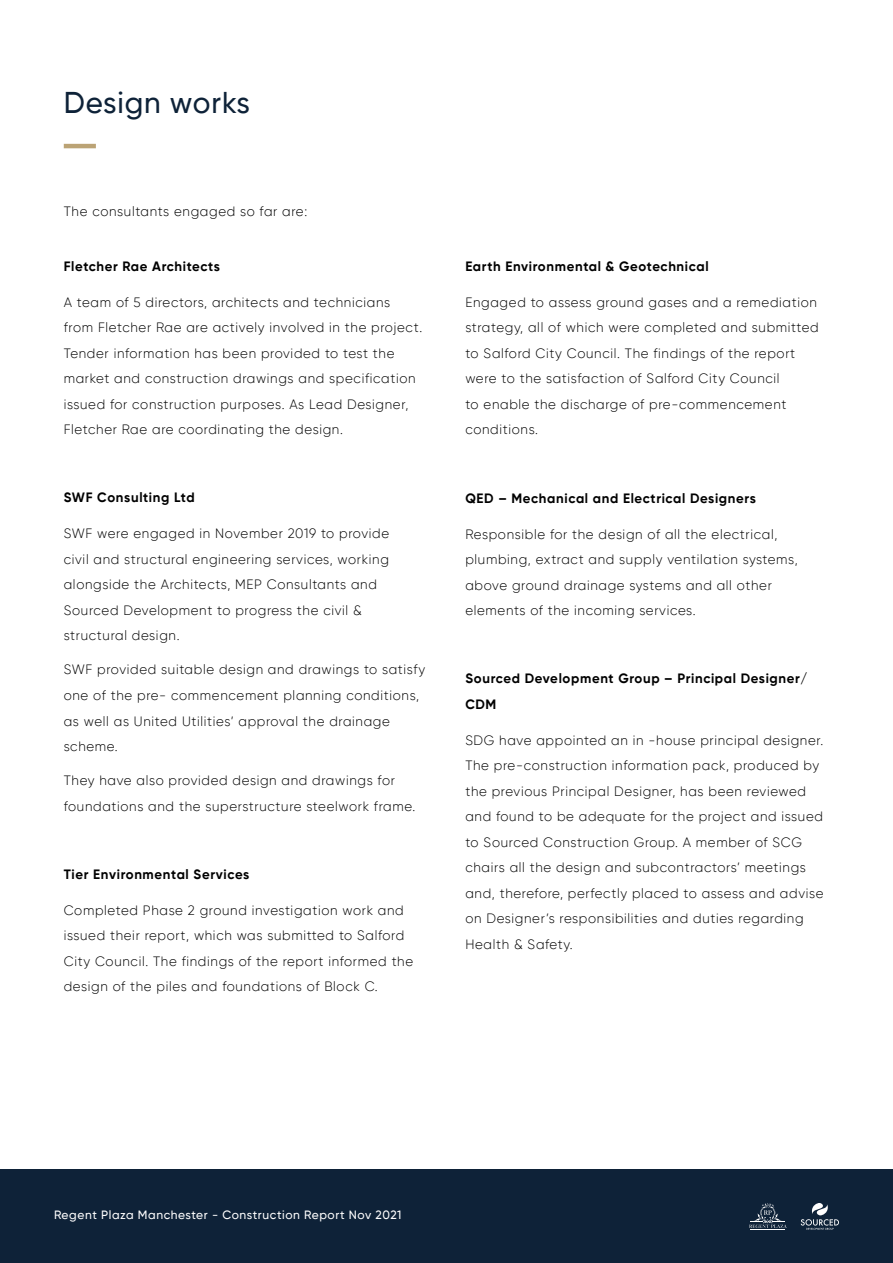
<style>
.page{position:relative;width:893px;height:1263px;background:#fff}
.page>*{position:absolute;margin:0;border:0;box-sizing:border-box;transform-origin:0 0}
.t1{font:500 30px "Gilroy";letter-spacing:.03em;color:#0e2238}
.t2{font:300 13.5px/25.5px "Gilroy";letter-spacing:.05em;color:#000}
.t3{font:700 13.5px/25.5px "Gilroy";letter-spacing:.05em;color:#000}
.t4{font:500 12px "Gilroy";letter-spacing:.05em;color:#fff}
</style>
<div class="page">
<div style="left:0;top:1169px;width:893px;height:94px;background:#0e2238"></div>
<hr style="left:751px;top:1230px;width:34px;height:1px;background:#fff">
<hr style="left:751px;top:1229px;width:34px;height:1px;background:#fff">
<svg style="left:749px;top:1203px;width:38px;height:25px"></svg>
<svg style="left:801px;top:1203px;width:38px;height:27px"></svg>
<hr style="left:64px;top:144px;width:32px;height:4px;background:#bba375">
<h1 class="t1" style="left:64px;top:84px;width:188px">Design works</h1>
<p class="t2" style="left:64px;top:198px;width:245px">The consultants engaged so far are:</p>
<p class="t3" style="left:64px;top:253px;width:158px">Fletcher Rae Architects</p>
<p class="t2" style="left:64px;top:289px;width:360px">A team of 5 directors, architects and technicians from Fletcher Rae are actively involved in the project.<br>Tender information has been provided to test the market and construction drawings and specification issued for construction purposes. As Lead Designer, Fletcher Rae are coordinating the design.</p>
<p class="t3" style="left:64px;top:485px;width:132px">SWF Consulting Ltd</p>
<p class="t2" style="left:64px;top:521px;width:327px">SWF were engaged in November 2019 to provide civil and structural engineering services, working alongside the Architects, MEP Consultants and Sourced Development to progress the civil &amp; structural design.</p>
<p class="t2" style="left:64px;top:657px;width:363px">SWF provided suitable design and drawings to satisfy one of the pre- commencement planning conditions, as well as United Utilities’ approval the drainage scheme.</p>
<p class="t2" style="left:64px;top:767px;width:353px">They have also provided design and drawings for foundations and the superstructure steelwork frame.</p>
<p class="t3" style="left:64px;top:861px;width:187px">Tier Environmental Services</p>
<p class="t2" style="left:64px;top:897px;width:351px">Completed Phase 2 ground investigation work and issued their report, which was submitted to Salford City Council. The findings of the report informed the design of the piles and foundations of Block C.</p>
<p class="t3" style="left:465px;top:253px;width:245px">Earth Environmental &amp; Geotechnical</p>
<p class="t2" style="left:465px;top:289px;width:355px">Engaged to assess ground gases and a remediation strategy, all of which were completed and submitted to Salford City Council. The findings of the report were to the satisfaction of Salford City Council<br>to enable the discharge of pre-commencement conditions.</p>
<p class="t3" style="left:465px;top:485px;width:292px">QED – Mechanical and Electrical Designers</p>
<p class="t2" style="left:465px;top:521px;width:334px">Responsible for the design of all the electrical, plumbing, extract and supply ventilation systems, above ground drainage systems and all other elements of the incoming services.</p>
<p class="t3" style="left:465px;top:665px;width:344px">Sourced Development Group – Principal Designer/<br>CDM</p>
<p class="t2" style="left:465px;top:727px;width:360px">SDG have appointed an in -house principal designer.<br>The pre-construction information pack, produced by the previous Principal Designer, has been reviewed and found to be adequate for the project and issued to Sourced Construction Group. A member of SCG chairs all the design and subcontractors’ meetings and, therefore, perfectly placed to assess and advise on Designer’s responsibilities and duties regarding Health &amp; Safety.</p>
<p class="t4" style="left:54px;top:1207px;width:349px">Regent Plaza Manchester - Construction Report Nov 2021</p>
</div>
